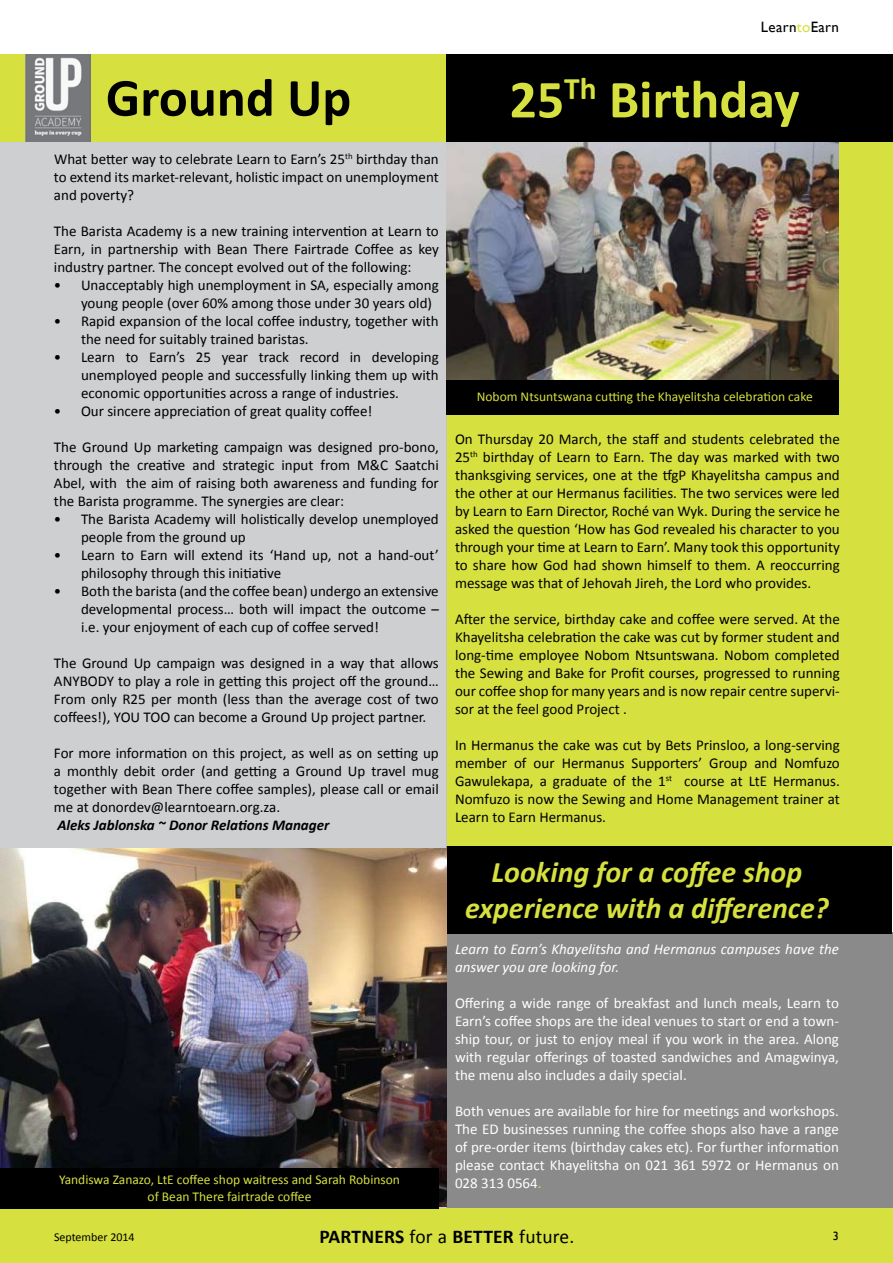
<style>
.page{position:relative;width:893px;height:1263px;background:#fff}
.page>*{position:absolute;margin:0;border:0;box-sizing:border-box;transform-origin:0 0}
.t1{font:700 54px "Calibri";color:#d6e03e}
.t2{font:700 54px "Calibri";color:#000}
.t3{font:italic 700 30px/36px "Calibri";color:#d6e03e;text-align:center}
.t4{font:700 19.5px "Calibri";letter-spacing:.01em;color:#000}
.t5{font:15px/18px "Calibri";color:#000;text-align:justify}
.t6{font:15px/18px "Calibri";color:#fff;text-align:justify}
.t7{font:italic 15px/18px "Calibri";color:#fff}
.t8{font:italic 700 15px "Calibri";color:#000}
.t9{font:15px "Gill Sans";letter-spacing:.02em;color:#000}
.t10{font:13.5px/16.2px "Calibri";color:#d6e03e;text-align:center}
.t11{font:12px "Calibri";color:#000}
.t12{font:12px "Gill Sans";color:#000}
.s1{color:#d6e03e}
.s2{font-weight:400}
</style>
<div class="page">
<div style="left:446px;top:54px;width:447px;height:792px;background:#d6e03e"></div>
<div style="left:446px;top:846px;width:445px;height:87px;background:#000"></div>
<div style="left:455px;top:932px;width:438px;height:277px;background:#8a8a8a"></div>
<div style="left:0;top:54px;width:446px;height:1169px;background:#cecfd1"></div>
<div style="left:0;top:1209px;width:893px;height:54px;background:#d6e03e"></div>
<div style="left:0;top:54px;width:446px;height:87px;background:#d6e03e"></div>
<img style="left:0;top:848px;width:446px;height:358px">
<div style="left:0;top:1168px;width:439px;height:41px;background:#000"></div>
<img style="left:446px;top:141px;width:393px;height:239px">
<img style="left:25px;top:54px;width:65px;height:87px">
<div style="left:446px;top:380px;width:393px;height:35px;background:#000"></div>
<div style="left:446px;top:54px;width:447px;height:87px;background:#000"></div>
<p class="t9" style="left:761px;top:18px;width:80px">Learn<span class="s1">to</span>Earn</p>
<h1 class="t2" style="left:106px;top:64px;width:247px">Ground Up</h1>
<h1 class="t1" style="left:509px;top:66px;width:292px">25<sup>Th</sup> Birthday</h1>
<p class="t5" style="left:54px;top:149px;width:386px">What better way to celebrate Learn to Earn’s 25<sup>th</sup> birthday than to extend its market-relevant, holistic impact on unemployment and poverty?</p>
<p class="t5" style="left:54px;top:221px;width:386px">The Barista Academy is a new training intervention at Learn to Earn, in partnership with Bean There Fairtrade Coffee as key industry partner. The concept evolved out of the following:</p>
<p class="t5" style="left:81px;top:275px;width:359px;text-indent:-27px">• Unacceptably high unemployment in SA, especially among young people (over 60% among those under 30 years old)</p>
<p class="t5" style="left:81px;top:311px;width:359px;text-indent:-27px">• Rapid expansion of the local coffee industry, together with the need for suitably trained baristas.</p>
<p class="t5" style="left:81px;top:347px;width:359px;text-indent:-27px">• Learn to Earn’s 25 year track record in developing unemployed people and successfully linking them up with economic opportunities across a range of industries.</p>
<p class="t5" style="left:54px;top:401px;width:320px">• Our sincere appreciation of great quality coffee!</p>
<p class="t5" style="left:54px;top:437px;width:386px">The Ground Up marketing campaign was designed pro-bono, through the creative and strategic input from M&amp;C Saatchi Abel, with the aim of raising both awareness and funding for the Barista programme. The synergies are clear:</p>
<p class="t5" style="left:81px;top:509px;width:359px;text-indent:-27px">• The Barista Academy will holistically develop unemployed people from the ground up</p>
<p class="t5" style="left:81px;top:545px;width:359px;text-indent:-27px">• Learn to Earn will extend its ‘Hand up, not a hand-out’ philosophy through this initiative</p>
<p class="t5" style="left:81px;top:581px;width:359px;text-indent:-27px">• Both the barista (and the coffee bean) undergo an extensive developmental process… both will impact the outcome – i.e. your enjoyment of each cup of coffee served!</p>
<p class="t5" style="left:54px;top:653px;width:386px">The Ground Up campaign was designed in a way that allows ANYBODY to play a role in getting this project off the ground… From only R25 per month (less than the average cost of two coffees!), YOU TOO can become a Ground Up project partner.</p>
<p class="t5" style="left:54px;top:743px;width:386px">For more information on this project, as well as on setting up a monthly debit order (and getting a Ground Up travel mug together with Bean There coffee samples), please call or email me at donordev@learntoearn.org.za.</p>
<p class="t8" style="left:57px;top:815px;width:274px">Aleks Jablonska ~ Donor Relations Manager</p>
<p class="t10" style="left:59px;top:1171px;width:343px">Yandiswa Zanazo, LtE coffee shop waitress and Sarah Robinson of Bean There fairtrade coffee</p>
<p class="t10" style="left:477px;top:388px;width:337px">Nobom Ntsuntswana cutting the Khayelitsha celebration cake</p>
<p class="t5" style="left:455px;top:429px;width:386px">On Thursday 20 March, the staff and students celebrated the 25<sup>th</sup> birthday of Learn to Earn. The day was marked with two thanksgiving services, one at the tfgP Khayelitsha campus and the other at our Hermanus facilities. The two services were led by Learn to Earn Director, Roché van Wyk. During the service he asked the question ‘How has God revealed his character to you through your time at Learn to Earn’. Many took this opportunity to share how God had shown himself to them. A reoccurring message was that of Jehovah Jireh, the Lord who provides.</p>
<p class="t5" style="left:455px;top:609px;width:386px">After the service, birthday cake and coffee were served. At the Khayelitsha celebration the cake was cut by former student and long-time employee Nobom Ntsuntswana. Nobom completed the Sewing and Bake for Profit courses, progressed to running our coffee shop for many years and is now repair centre supervi&shy;sor at the feel good Project .</p>
<p class="t5" style="left:455px;top:735px;width:386px">In Hermanus the cake was cut by Bets Prinsloo, a long-serving member of our Hermanus Supporters’ Group and Nomfuzo Gawulekapa, a graduate of the 1<sup>st</sup> course at LtE Hermanus.<br>Nomfuzo is now the Sewing and Home Management trainer at Learn to Earn Hermanus.</p>
<h2 class="t3" style="left:465px;top:853px;width:365px">Looking for a coffee shop experience with a difference?</h2>
<p class="t7" style="left:455px;top:939px;width:385px">Learn to Earn’s Khayelitsha and Hermanus campuses have the answer you are looking for.</p>
<p class="t6" style="left:455px;top:993px;width:385px">Offering a wide range of breakfast and lunch meals, Learn to Earn’s coffee shops are the ideal venues to start or end a town&shy;ship tour, or just to enjoy meal if you work in the area. Along with regular offerings of toasted sandwiches and Amagwinya, the menu also includes a daily special.</p>
<p class="t6" style="left:455px;top:1101px;width:385px">Both venues are available for hire for meetings and workshops.<br>The ED businesses running the coffee shops also have a range of pre-order items (birthday cakes etc). For further information please contact Khayelitsha on 021 361 5972 or Hermanus on 028 313 0564<span class="s1">.</span></p>
<h3 class="t4" style="left:319px;top:1225px;width:257px">PARTNERS <span class="s2">for a</span> BETTER <span class="s2">future.</span></h3>
<p class="t11" style="left:54px;top:1229px;width:82px">September 2014</p>
<p class="t12" style="left:833px;top:1229px;width:7px">3</p>
</div>
